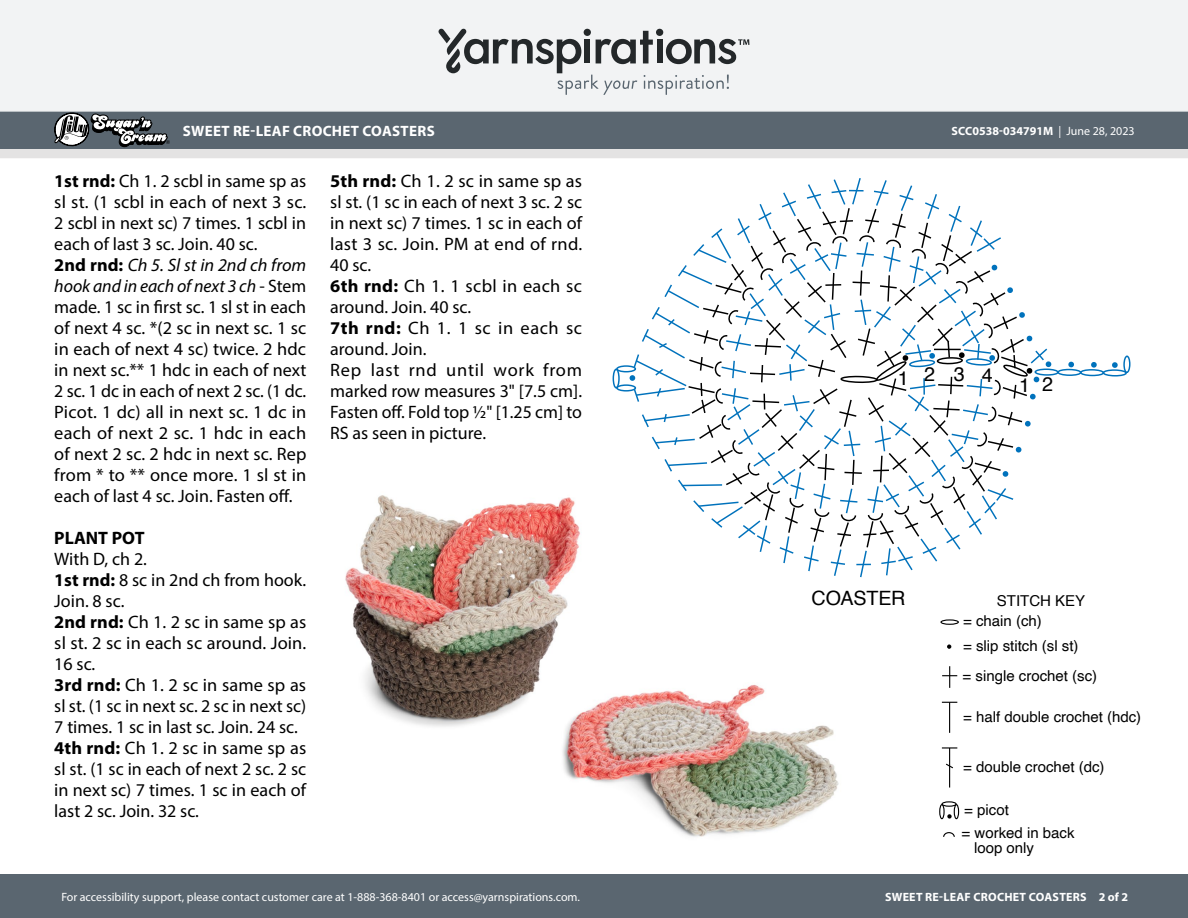
<style>
.page{position:relative;width:1188px;height:918px;background:#fff}
.page>*{position:absolute;margin:0;border:0;box-sizing:border-box;transform-origin:0 0}
.t1{font:19.65px "Helvetica";letter-spacing:-.01em;color:#000}
.Body_-__Auto_Style_w{font:18px/21px "Myriad Pro";color:#000;text-align:justify}
.Body_-__Auto_Style_w-2{font:700 18px "Myriad Pro";color:#000}
.t2{font:15px/20.2px "Helvetica";color:#000}
.t3{font:700 15px "Myriad Pro";letter-spacing:.02em;color:#fff}
.t4{font:12px "Myriad Pro";color:#fff}
.t5{font:700 12px "Myriad Pro";letter-spacing:.02em;color:#fff}
.t6{font:700 12px "Myriad Pro";color:#fff}
.s1{font-weight:400}
.s2{font-weight:700}
.s3{font-style:italic}
</style>
<div class="page">
<div style="left:0;top:875px;width:1188px;height:43px;background:#5a6670"></div>
<div style="left:0;top:0;width:1188px;height:111px;background:#f2f3f4"></div>
<svg style="left:438px;top:29px;width:311px;height:66px"></svg>
<svg style="left:0;top:111px;width:1188px;height:47px;background:#788188"></svg>
<img style="left:345px;top:495px;width:494px;height:342px">
<svg style="left:942px;top:702px;width:15px;height:1px"></svg>
<hr style="left:949px;top:702px;width:1px;height:31px;background:#000">
<div style="left:940px;top:619px;width:19px;height:6px;border:1px solid #000;border-radius:50%"></div>
<svg style="left:947px;top:644px;width:4px;height:5px"></svg>
<svg style="left:942px;top:747px;width:15px;height:2px"></svg>
<hr style="left:949px;top:748px;width:1px;height:40px;background:#000">
<svg style="left:946px;top:763px;width:7px;height:6px"></svg>
<svg style="left:942px;top:666px;width:15px;height:22px"></svg>
<svg style="left:943px;top:832px;width:12px;height:5px"></svg>
<div style="left:942px;top:801px;width:15px;height:6px;border:1px solid #000;border-radius:50%"></div>
<div style="left:939px;top:804px;width:6px;height:15px;border:1px solid #000;border-radius:50%"></div>
<div style="left:954px;top:804px;width:5px;height:15px;border:1px solid #000;border-radius:50%"></div>
<svg style="left:947px;top:814px;width:5px;height:5px"></svg>
<svg style="left:1068px;top:361px;width:6px;height:7px"></svg>
<svg style="left:1091px;top:362px;width:6px;height:6px"></svg>
<svg style="left:1112px;top:362px;width:6px;height:6px"></svg>
<div style="left:613px;top:369px;width:7px;height:19px;border:1px solid #0072bc;border-radius:50%"></div>
<div style="left:616px;top:384px;width:20px;height:8px;border:1px solid #0072bc;border-radius:50%"></div>
<div style="left:616px;top:365px;width:20px;height:7px;border:1px solid #0072bc;border-radius:50%"></div>
<div style="left:1035px;top:368px;width:24px;height:8px;border:1px solid #0072bc;border-radius:50%"></div>
<div style="left:1057px;top:369px;width:24px;height:7px;border:1px solid #0072bc;border-radius:50%"></div>
<div style="left:1080px;top:369px;width:24px;height:7px;border:1px solid #0072bc;border-radius:50%"></div>
<div style="left:1103px;top:369px;width:24px;height:8px;border:1px solid #0072bc;border-radius:50%"></div>
<div style="left:1123px;top:356px;width:8px;height:17px;border:1px solid #0072bc;border-radius:50%"></div>
<svg style="left:630px;top:178px;width:422px;height:401px"></svg>
<p class="t3" style="left:183px;top:121px;width:254px">SWEET RE-LEAF CROCHET COASTERS</p>
<p class="t6" style="left:951px;top:123px;width:185px">SCC0538-034791M <span class="s1">| June 28, 2023</span></p>
<p class="Body_-__Auto_Style_w" style="left:54px;top:170px;width:254px"><span class="s2">1st rnd:</span> Ch 1. 2 scbl in same sp as sl st. (1 scbl in each of next 3 sc.<br>2 scbl in next sc) 7 times. 1 scbl in each of last 3 sc. Join. 40 sc.</p>
<p class="Body_-__Auto_Style_w" style="left:54px;top:254px;width:254px"><span class="s2">2nd rnd:</span> <span class="s3">Ch 5. Sl st in 2nd ch from hook and in each of next 3 ch</span> - Stem made. 1 sc in first sc. 1 sl st in each of next 4 sc. *(2 sc in next sc. 1 sc in each of next 4 sc) twice. 2 hdc in next sc.** 1 hdc in each of next 2 sc. 1 dc in each of next 2 sc. (1 dc.<br>Picot. 1 dc) all in next sc. 1 dc in each of next 2 sc. 1 hdc in each of next 2 sc. 2 hdc in next sc. Rep from * to ** once more. 1 sl st in each of last 4 sc. Join. Fasten off.</p>
<p class="Body_-__Auto_Style_w-2" style="left:54px;top:526px;width:92px">PLANT POT</p>
<p class="Body_-__Auto_Style_w" style="left:54px;top:548px;width:94px">With D, ch 2.</p>
<p class="Body_-__Auto_Style_w" style="left:54px;top:569px;width:253px"><span class="s2">1st rnd:</span> 8 sc in 2nd ch from hook.<br>Join. 8 sc.</p>
<p class="Body_-__Auto_Style_w" style="left:54px;top:611px;width:254px"><span class="s2">2nd rnd:</span> Ch 1. 2 sc in same sp as sl st. 2 sc in each sc around. Join.<br>16 sc.</p>
<p class="Body_-__Auto_Style_w" style="left:54px;top:674px;width:254px"><span class="s2">3rd rnd:</span> Ch 1. 2 sc in same sp as sl st. (1 sc in next sc. 2 sc in next sc)<br>7 times. 1 sc in last sc. Join. 24 sc.</p>
<p class="Body_-__Auto_Style_w" style="left:54px;top:737px;width:253px"><span class="s2">4th rnd:</span> Ch 1. 2 sc in same sp as sl st. (1 sc in each of next 2 sc. 2 sc in next sc) 7 times. 1 sc in each of last 2 sc. Join. 32 sc.</p>
<p class="Body_-__Auto_Style_w" style="left:330px;top:170px;width:253px"><span class="s2">5th rnd:</span> Ch 1. 2 sc in same sp as sl st. (1 sc in each of next 3 sc. 2 sc in next sc) 7 times. 1 sc in each of last 3 sc. Join. PM at end of rnd.<br>40 sc.</p>
<p class="Body_-__Auto_Style_w" style="left:330px;top:275px;width:253px"><span class="s2">6th rnd:</span> Ch 1. 1 scbl in each sc around. Join. 40 sc.</p>
<p class="Body_-__Auto_Style_w" style="left:330px;top:317px;width:253px"><span class="s2">7th rnd:</span> Ch 1. 1 sc in each sc around. Join.</p>
<p class="Body_-__Auto_Style_w" style="left:330px;top:359px;width:253px">Rep last rnd until work from marked row measures 3" [7.5 cm].<br>Fasten off. Fold top ½" [1.25 cm] to RS as seen in picture.</p>
<p class="t1" style="left:898px;top:363px;width:12px">1</p>
<p class="t1" style="left:924px;top:359px;width:12px">2</p>
<p class="t1" style="left:954px;top:360px;width:40px">3 4</p>
<p class="t1" style="left:1019px;top:370px;width:12px">1</p>
<p class="t1" style="left:1042px;top:369px;width:12px">2</p>
<p class="t1" style="left:812px;top:583px;width:95px">COASTER</p>
<p class="t2" style="left:963px;top:591px;width:124px;text-indent:34px">STITCH KEY = chain (ch)</p>
<p class="t2" style="left:963px;top:636px;width:117px">= slip stitch (sl st)</p>
<p class="t2" style="left:963px;top:666px;width:136px">= single crochet (sc)</p>
<p class="t2" style="left:963px;top:707px;width:180px">= half double crochet (hdc)</p>
<p class="t2" style="left:963px;top:757px;width:143px">= double crochet (dc)</p>
<p class="t2" style="left:964px;top:800px;width:46px">= picot</p>
<p class="t2" style="left:974px;top:826px;width:102px;line-height:15px;text-indent:-13px">= worked in back loop only</p>
<p class="t4" style="left:61px;top:889px;width:520px">For accessibility support, please contact customer care at 1-888-368-8401 or access@yarnspirations.com.</p>
<p class="t5" style="left:885px;top:889px;width:245px">SWEET RE-LEAF CROCHET COASTERS 2 of 2</p>
</div>
